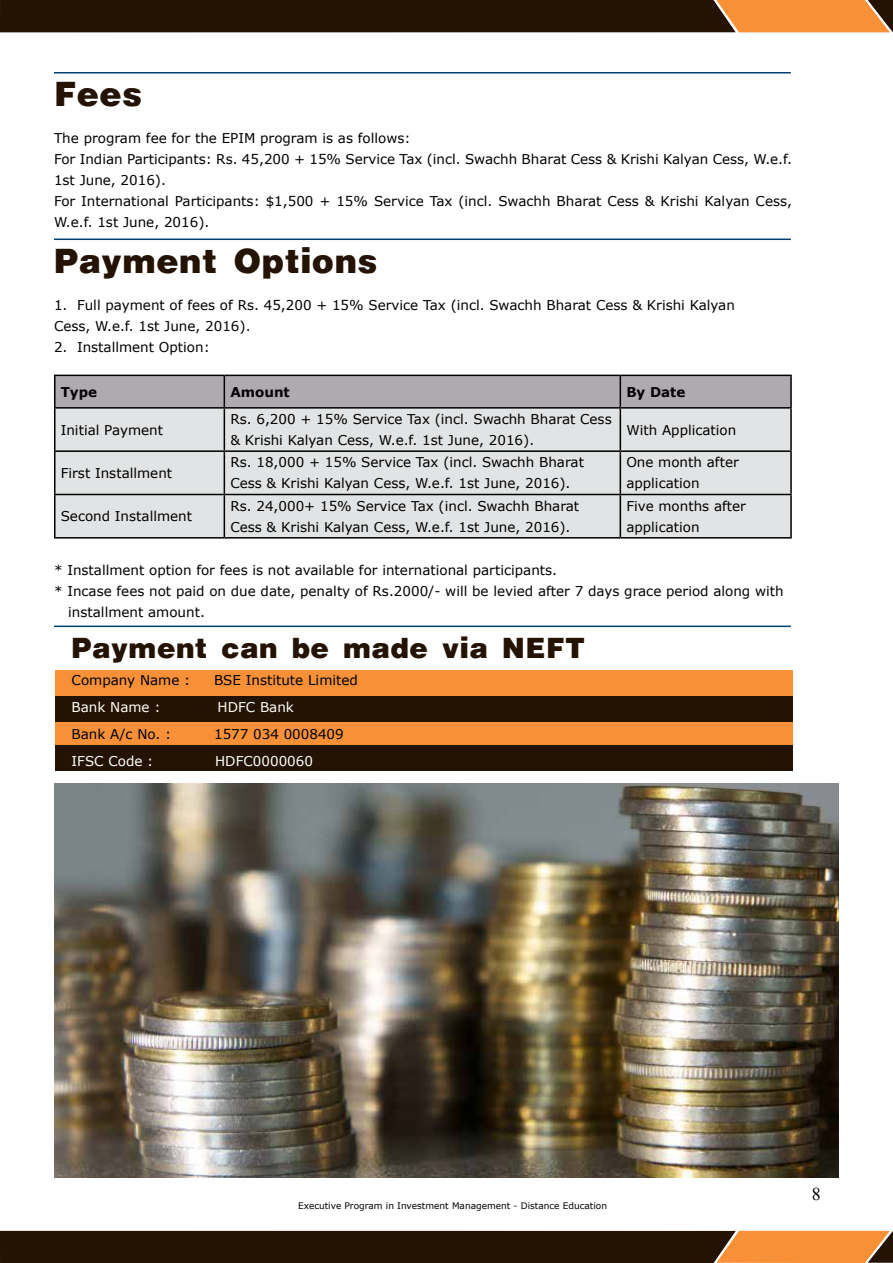
<style>
.page{position:relative;width:893px;height:1263px;background:#fff}
.page>*{position:absolute;margin:0;border:0;box-sizing:border-box;transform-origin:0 0}
.t1{font:900 36px "Arena";color:#241303}
.t2{font:900 30px "Arena";color:#241303}
.t3{font:18px "Times New Roman";color:#000}
.t4{font:13.5px/21px "Verdana";color:#000}
.t5{font:13.5px "Verdana";color:#fff}
.t6{font:13.5px "Verdana";color:#fffff6}
.t7{font:700 13.5px "Verdana";color:#000}
.t8{font:9px "Verdana";color:#000}
</style>
<div class="page">
<svg style="left:0;top:1231px;width:893px;height:32px;background:#49290d"></svg>
<svg style="left:0;top:0;width:893px;height:32px;background:#49290d"></svg>
<div style="left:56px;top:376px;width:734px;height:31px;background:#afaaaf"></div>
<div style="left:56px;top:409px;width:734px;height:128px;background:#e2e3e4"></div>
<hr style="left:54px;top:375px;width:170px;height:1px;background:#000">
<hr style="left:54px;top:376px;width:2px;height:31px;background:#000">
<hr style="left:224px;top:375px;width:396px;height:1px;background:#000">
<hr style="left:224px;top:376px;width:1px;height:31px;background:#000">
<hr style="left:620px;top:375px;width:172px;height:1px;background:#000">
<hr style="left:620px;top:376px;width:1px;height:31px;background:#000">
<hr style="left:790px;top:376px;width:2px;height:31px;background:#000">
<hr style="left:54px;top:407px;width:170px;height:2px;background:#000">
<hr style="left:54px;top:409px;width:2px;height:41px;background:#000">
<hr style="left:224px;top:407px;width:396px;height:2px;background:#000">
<hr style="left:224px;top:409px;width:1px;height:41px;background:#000">
<hr style="left:620px;top:407px;width:172px;height:2px;background:#000">
<hr style="left:620px;top:409px;width:1px;height:41px;background:#000">
<hr style="left:790px;top:409px;width:2px;height:41px;background:#000">
<hr style="left:54px;top:450px;width:170px;height:2px;background:#000">
<hr style="left:54px;top:452px;width:2px;height:42px;background:#000">
<hr style="left:224px;top:450px;width:396px;height:2px;background:#000">
<hr style="left:224px;top:452px;width:1px;height:42px;background:#000">
<hr style="left:620px;top:450px;width:172px;height:2px;background:#000">
<hr style="left:620px;top:452px;width:1px;height:42px;background:#000">
<hr style="left:790px;top:452px;width:2px;height:42px;background:#000">
<hr style="left:54px;top:494px;width:170px;height:1px;background:#000">
<hr style="left:54px;top:495px;width:2px;height:42px;background:#000">
<hr style="left:224px;top:494px;width:396px;height:1px;background:#000">
<hr style="left:224px;top:495px;width:1px;height:42px;background:#000">
<hr style="left:620px;top:494px;width:172px;height:1px;background:#000">
<hr style="left:620px;top:495px;width:1px;height:42px;background:#000">
<hr style="left:790px;top:495px;width:2px;height:42px;background:#000">
<hr style="left:54px;top:537px;width:170px;height:2px;background:#000">
<hr style="left:224px;top:537px;width:396px;height:2px;background:#000">
<hr style="left:620px;top:537px;width:172px;height:2px;background:#000">
<hr style="left:54px;top:72px;width:737px;height:2px;background:#00406d">
<img style="left:54px;top:784px;width:785px;height:393px">
<div style="left:55px;top:670px;width:737px;height:26px;background:#f89037"></div>
<div style="left:55px;top:720px;width:737px;height:26px;background:#f89037"></div>
<div style="left:55px;top:746px;width:737px;height:25px;background:#241303"></div>
<div style="left:55px;top:696px;width:737px;height:25px;background:#241303"></div>
<hr style="left:54px;top:239px;width:737px;height:1px;background:#00406d">
<hr style="left:54px;top:626px;width:737px;height:1px;background:#00406d">
<h1 class="t1" style="left:54px;top:76px;width:91px">Fees</h1>
<p class="t4" style="left:54px;top:127px;width:740px">The program fee for the EPIM program is as follows:<br>For Indian Participants: Rs. 45,200 + 15% Service Tax (incl. Swachh Bharat Cess &amp; Krishi Kalyan Cess, W.e.f.<br>1st June, 2016).<br>For International Participants: $1,500 + 15% Service Tax (incl. Swachh Bharat Cess &amp; Krishi Kalyan Cess, W.e.f. 1st June, 2016).</p>
<h1 class="t1" style="left:54px;top:243px;width:326px">Payment Options</h1>
<p class="t4" style="left:54px;top:295px;width:682px">1. Full payment of fees of Rs. 45,200 + 15% Service Tax (incl. Swachh Bharat Cess &amp; Krishi Kalyan<br>Cess, W.e.f. 1st June, 2016).</p>
<p class="t4" style="left:54px;top:337px;width:157px">2. Installment Option:</p>
<p class="t7" style="left:61px;top:383px;width:38px">Type</p>
<p class="t7" style="left:230px;top:383px;width:61px">Amount</p>
<p class="t7" style="left:626px;top:383px;width:61px">By Date</p>
<p class="t4" style="left:61px;top:419px;width:104px">Initial Payment</p>
<p class="t4" style="left:230px;top:408px;width:383px">Rs. 6,200 + 15% Service Tax (incl. Swachh Bharat Cess &amp; Krishi Kalyan Cess, W.e.f. 1st June, 2016).</p>
<p class="t4" style="left:626px;top:419px;width:112px">With Application</p>
<p class="t4" style="left:61px;top:462px;width:113px">First Installment</p>
<p class="t4" style="left:230px;top:452px;width:355px">Rs. 18,000 + 15% Service Tax (incl. Swachh Bharat<br>Cess &amp; Krishi Kalyan Cess, W.e.f. 1st June, 2016).</p>
<p class="t4" style="left:626px;top:452px;width:114px">One month after application</p>
<p class="t4" style="left:61px;top:505px;width:133px">Second Installment</p>
<p class="t4" style="left:230px;top:495px;width:350px">Rs. 24,000+ 15% Service Tax (incl. Swachh Bharat<br>Cess &amp; Krishi Kalyan Cess, W.e.f. 1st June, 2016).</p>
<p class="t4" style="left:626px;top:495px;width:121px">Five months after application</p>
<p class="t4" style="left:54px;top:559px;width:505px">* Installment option for fees is not available for international participants.</p>
<p class="t4" style="left:54px;top:580px;width:731px">* Incase fees not paid on due date, penalty of Rs.2000/- will be levied after 7 days grace period along with</p>
<p class="t4" style="left:68px;top:601px;width:138px">installment amount.</p>
<h2 class="t2" style="left:72px;top:633px;width:516px">Payment can be made via NEFT</h2>
<p class="t4" style="left:72px;top:669px;width:120px">Company Name :</p>
<p class="t4" style="left:214px;top:669px;width:145px">BSE Institute Limited</p>
<p class="t6" style="left:72px;top:699px;width:90px">Bank Name :</p>
<p class="t6" style="left:218px;top:699px;width:78px">HDFC Bank</p>
<p class="t4" style="left:72px;top:723px;width:101px">Bank A/c No. :</p>
<p class="t4" style="left:214px;top:723px;width:131px">1577 034 0008409</p>
<p class="t5" style="left:72px;top:753px;width:83px">IFSC Code :</p>
<p class="t5" style="left:215px;top:753px;width:99px">HDFC0000060</p>
<p class="t8" style="left:298px;top:1199px;width:310px">Executive Program in Investment Management - Distance Education</p>
<h3 class="t3" style="left:812px;top:1182px;width:10px">8</h3>
</div>
